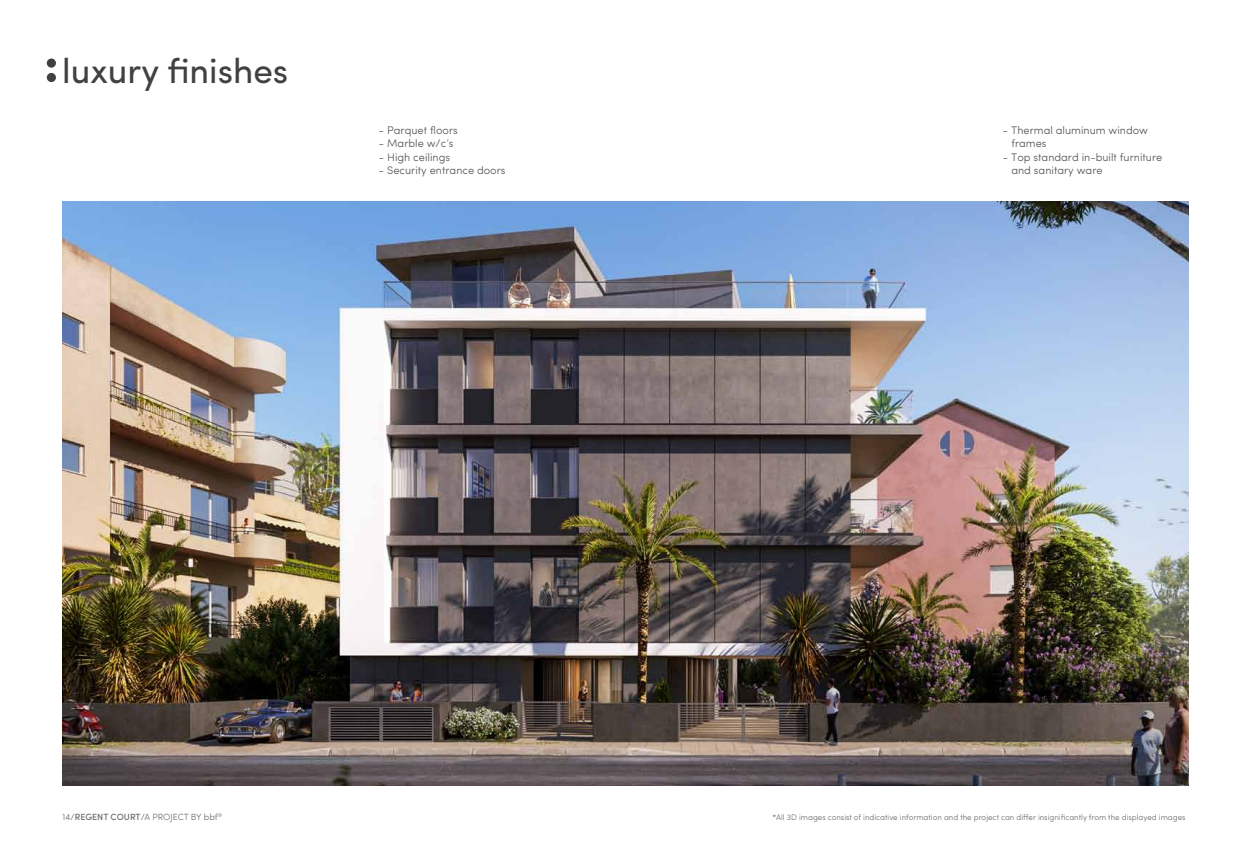
<style>
.page{position:relative;width:1248px;height:851px;background:#fff}
.page>*{position:absolute;margin:0;border:0;box-sizing:border-box;transform-origin:0 0}
.t1{font:35px "Sofia Pro";color:#414042}
.t2{font:300 11px/13.2px "Sofia Pro";color:#58595b}
.t3{font:300 9px "Sofia Pro";color:#6d6e71}
.t4{font:300 8px "Sofia Pro";color:#6d6e71}
.s1{font-weight:500}
</style>
<div class="page">
<img style="left:62px;top:201px;width:1126px;height:584px">
<div style="left:47px;top:58px;width:9px;height:10px;background:#414042;border-radius:50%"></div>
<div style="left:47px;top:73px;width:9px;height:9px;background:#414042;border-radius:50%"></div>
<h1 class="t1" style="left:62px;top:45px;width:227px">luxury finishes</h1>
<p class="t2" style="left:379px;top:123px;width:80px">- Parquet floors</p>
<p class="t2" style="left:379px;top:136px;width:76px">- Marble w/c’s</p>
<p class="t2" style="left:379px;top:149px;width:73px">- High ceilings</p>
<p class="t2" style="left:379px;top:163px;width:128px">- Security entrance doors</p>
<p class="t2" style="left:1011px;top:123px;width:138px;text-indent:-9px">- Thermal aluminum window frames</p>
<p class="t2" style="left:1011px;top:149px;width:152px;text-indent:-9px">- Top standard in-built furniture and sanitary ware</p>
<p class="t3" style="left:62px;top:809px;width:161px">14/<span class="s1">REGENT COURT</span>/A PROJECT BY bbf<sup>®</sup></p>
<p class="t4" style="left:772px;top:811px;width:414px">*All 3D images consist of indicative information and the project can differ insignificantly from the displayed images</p>
</div>
